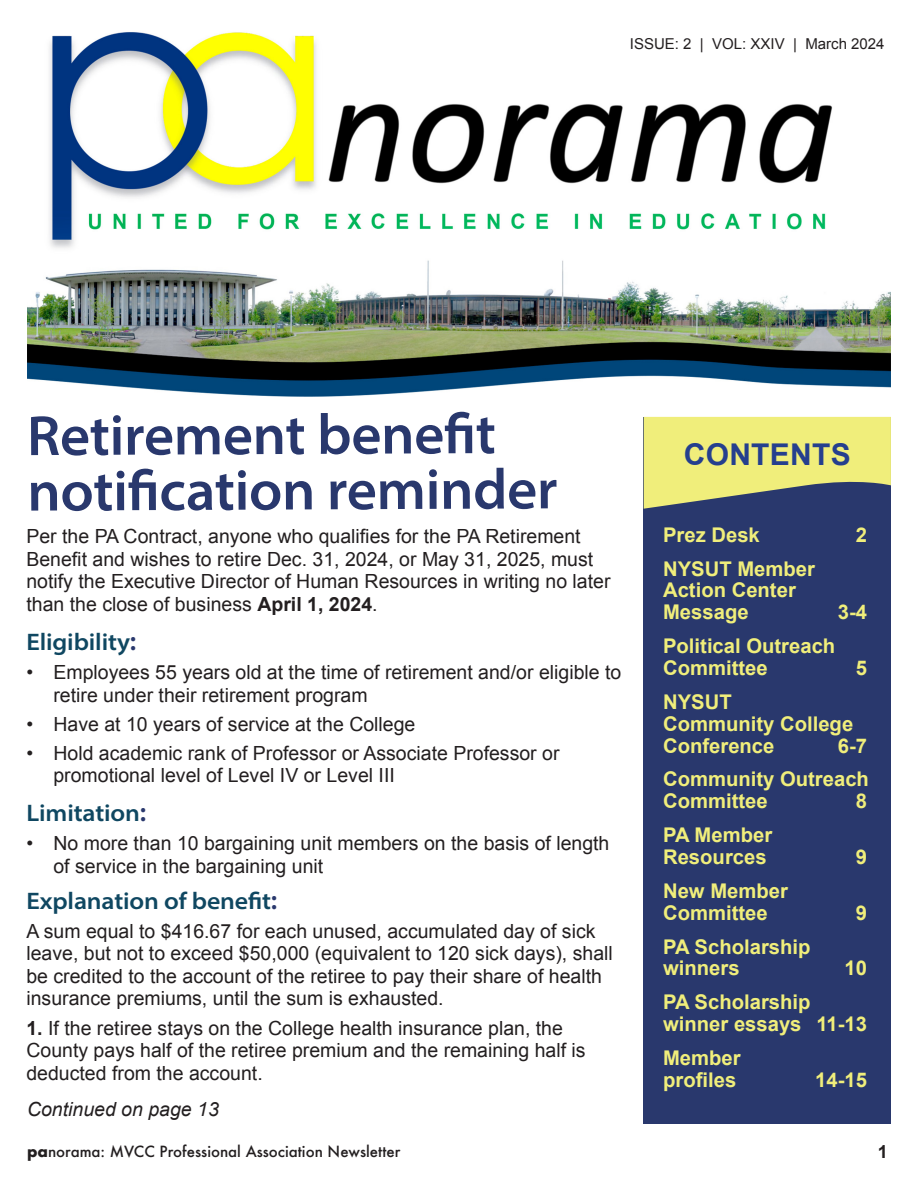
<style>
.page{position:relative;width:918px;height:1188px;background:#fff}
.page>*{position:absolute;margin:0;border:0;box-sizing:border-box;transform-origin:0 0}
.Headline_-_Large{font:57px "Myriad Variable Concept";letter-spacing:-.01em;color:#29386d;scale:.95 1}
.Table_of_Contents_Header{font:700 30px "Arial";letter-spacing:.01em;color:#253f8e}
.Member_Profile_Job_Title{font:24px "Myriad Variable Concept";letter-spacing:-.005em;color:#0f4761}
.Article_body{font:24px "Myriad Variable Concept";letter-spacing:-.005em;color:#0f4761}
.Table_of_Contents_Text{font:700 20.25px/21.9px "Arial";color:#f0ee7b}
.Article_body-2{font:19.5px/22.5px "Arial";color:#231f20}
.Article_body-3{font:italic 19.5px "Arial";color:#231f20}
.t1{font:700 18px "Arial";color:#231f20}
.t2{font:500 15px "Futura";color:#231f20}
.t3{font:15px "Arial";color:#231f20}
.s1{font-weight:700}
.s2{font-size:27px;color:#29386d}
</style>
<div class="page">
<img style="left:27px;top:32px;width:864px;height:364px">
<div style="left:644px;top:417px;width:247px;height:706px;background:#29386d"></div>
<svg style="left:644px;top:417px;width:247px;height:92px"></svg>
<div style="left:571px;top:27px;width:320px;height:48px;background:#fff"></div>
<p class="t3" style="left:630px;top:34px;width:256px">ISSUE: 2 | VOL: XXIV | March 2024</p>
<p class="Headline_-_Large" style="left:27px;top:402px;width:495px">Retirement benefit</p>
<p class="Headline_-_Large" style="left:27px;top:457px;width:560px">notification reminder</p>
<p class="Article_body-2" style="left:26px;top:526px;width:586px">Per the PA Contract, anyone who qualifies for the PA Retirement Benefit and wishes to retire Dec. 31, 2024, or May 31, 2025, must notify the Executive Director of Human Resources in writing no later than the close of business <span class="s1">April 1, 2024</span>.</p>
<p class="Member_Profile_Job_Title" style="left:26px;top:628px;width:111px">Eligibility<span class="s2">:</span></p>
<p class="Article_body-2" style="left:53px;top:661px;width:569px;text-indent:-27px">• Employees 55 years old at the time of retirement and/or eligible to retire under their retirement program</p>
<p class="Article_body-2" style="left:26px;top:713px;width:390px">• Have at 10 years of service at the College</p>
<p class="Article_body-2" style="left:53px;top:742px;width:508px;text-indent:-27px">• Hold academic rank of Professor or Associate Professor or promotional level of Level IV or Level III</p>
<p class="Member_Profile_Job_Title" style="left:26px;top:799px;width:121px">Limitation<span class="s2">:</span></p>
<p class="Article_body-2" style="left:53px;top:832px;width:558px;text-indent:-27px">• No more than 10 bargaining unit members on the basis of length of service in the bargaining unit</p>
<p class="Article_body" style="left:26px;top:886px;width:252px">Explanation of benefit<span class="s2">:</span></p>
<p class="Article_body-2" style="left:26px;top:920px;width:588px">A sum equal to $416.67 for each unused, accumulated day of sick leave, but not to exceed $50,000 (equivalent to 120 sick days), shall be credited to the account of the retiree to pay their share of health insurance premiums, until the sum is exhausted.</p>
<p class="Article_body-2" style="left:26px;top:1017px;width:561px"><span class="s1">1.</span> If the retiree stays on the College health insurance plan, the<br>County pays half of the retiree premium and the remaining half is deducted from the account.</p>
<p class="Article_body-3" style="left:27px;top:1096px;width:193px">Continued on page 13</p>
<p class="Table_of_Contents_Header" style="left:684px;top:435px;width:169px">CONTENTS</p>
<p class="Table_of_Contents_Text" style="left:663px;top:524px;width:98px">Prez Desk</p>
<p class="Table_of_Contents_Text" style="left:856px;top:524px;width:13px">2</p>
<p class="Table_of_Contents_Text" style="left:663px;top:558px;width:153px">NYSUT Member<br>Action Center<br>Message</p>
<p class="Table_of_Contents_Text" style="left:838px;top:602px;width:31px">3-4</p>
<p class="Table_of_Contents_Text" style="left:663px;top:636px;width:174px">Political Outreach<br>Committee</p>
<p class="Table_of_Contents_Text" style="left:856px;top:658px;width:13px">5</p>
<p class="Table_of_Contents_Text" style="left:663px;top:692px;width:192px">NYSUT<br>Community College<br>Conference</p>
<p class="Table_of_Contents_Text" style="left:838px;top:735px;width:31px">6-7</p>
<p class="Table_of_Contents_Text" style="left:663px;top:769px;width:207px">Community Outreach<br>Committee</p>
<p class="Table_of_Contents_Text" style="left:856px;top:791px;width:13px">8</p>
<p class="Table_of_Contents_Text" style="left:663px;top:825px;width:111px">PA Member<br>Resources</p>
<p class="Table_of_Contents_Text" style="left:663px;top:881px;width:126px">New Member<br>Committee</p>
<p class="Table_of_Contents_Text" style="left:856px;top:847px;width:13px">9</p>
<p class="Table_of_Contents_Text" style="left:856px;top:902px;width:13px">9</p>
<p class="Table_of_Contents_Text" style="left:663px;top:936px;width:149px">PA Scholarship winners</p>
<p class="Table_of_Contents_Text" style="left:845px;top:958px;width:24px">10</p>
<p class="Table_of_Contents_Text" style="left:663px;top:992px;width:205px">PA Scholarship winner essays 11-13</p>
<p class="Table_of_Contents_Text" style="left:663px;top:1048px;width:79px">Member profiles</p>
<p class="Table_of_Contents_Text" style="left:815px;top:1069px;width:53px">14-15</p>
<p class="t2" style="left:27px;top:1141px;width:375px"><span class="s1">pa</span>norama: MVCC Professional Association Newsletter</p>
<p class="t1" style="left:878px;top:1140px;width:12px">1</p>
</div>
